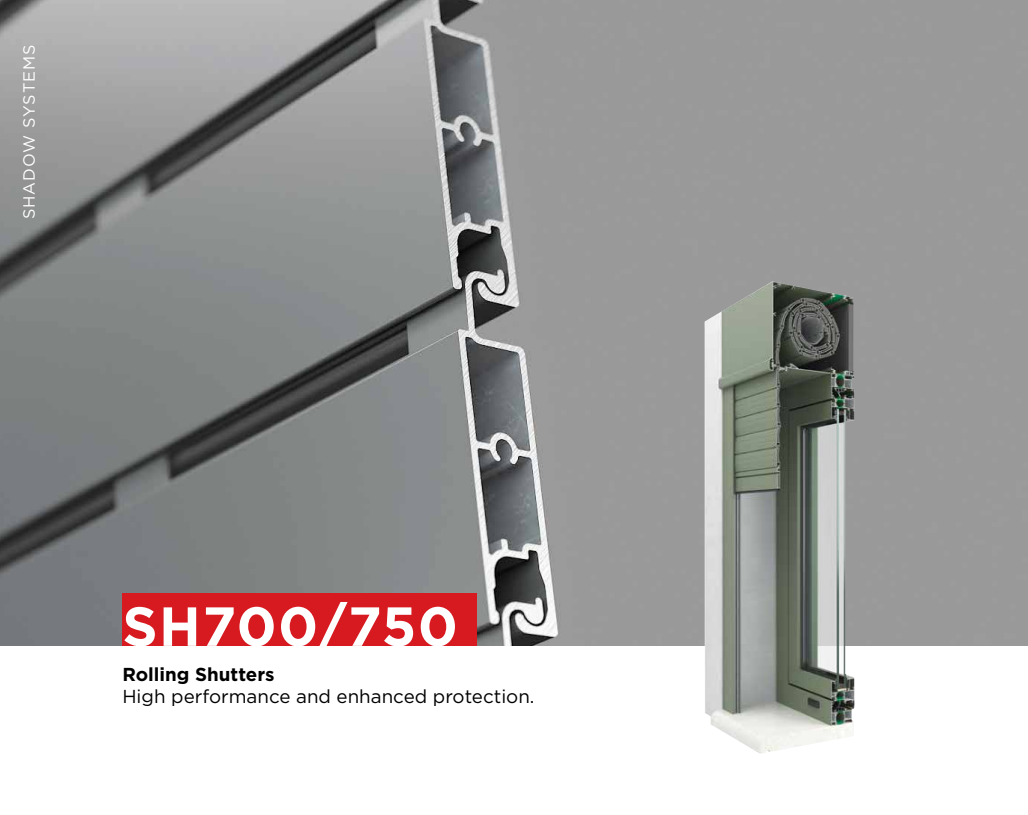
<style>
.page{position:relative;width:1028px;height:815px;background:#fff}
.page>*{position:absolute;margin:0;border:0;box-sizing:border-box;transform-origin:0 0}
.t1{font:700 55px "Gotham Greek";letter-spacing:.025em;color:#fff}
.t2{font:18.75px "Gotham Greek";color:#000}
.t3{font:700 18.75px "Gotham Greek";color:#000}
.t4{font:16.25px "Gotham Greek";letter-spacing:.05em;color:#fff}
</style>
<div class="page">
<img style="left:0;top:0;width:1028px;height:646px">
<img style="left:704px;top:281px;width:151px;height:473px">
<div style="left:122px;top:594px;width:355px;height:52px;background:#d71920"></div>
<p class="t4" style="left:20px;top:219px;width:175px;rotate:-90deg">SHADOW SYSTEMS</p>
<h1 class="t1" style="left:122px;top:595px;width:337px">SH700/750</h1>
<p class="t3" style="left:122px;top:664px;width:154px">Rolling Shutters</p>
<p class="t2" style="left:122px;top:686px;width:413px">High performance and enhanced protection.</p>
</div>
